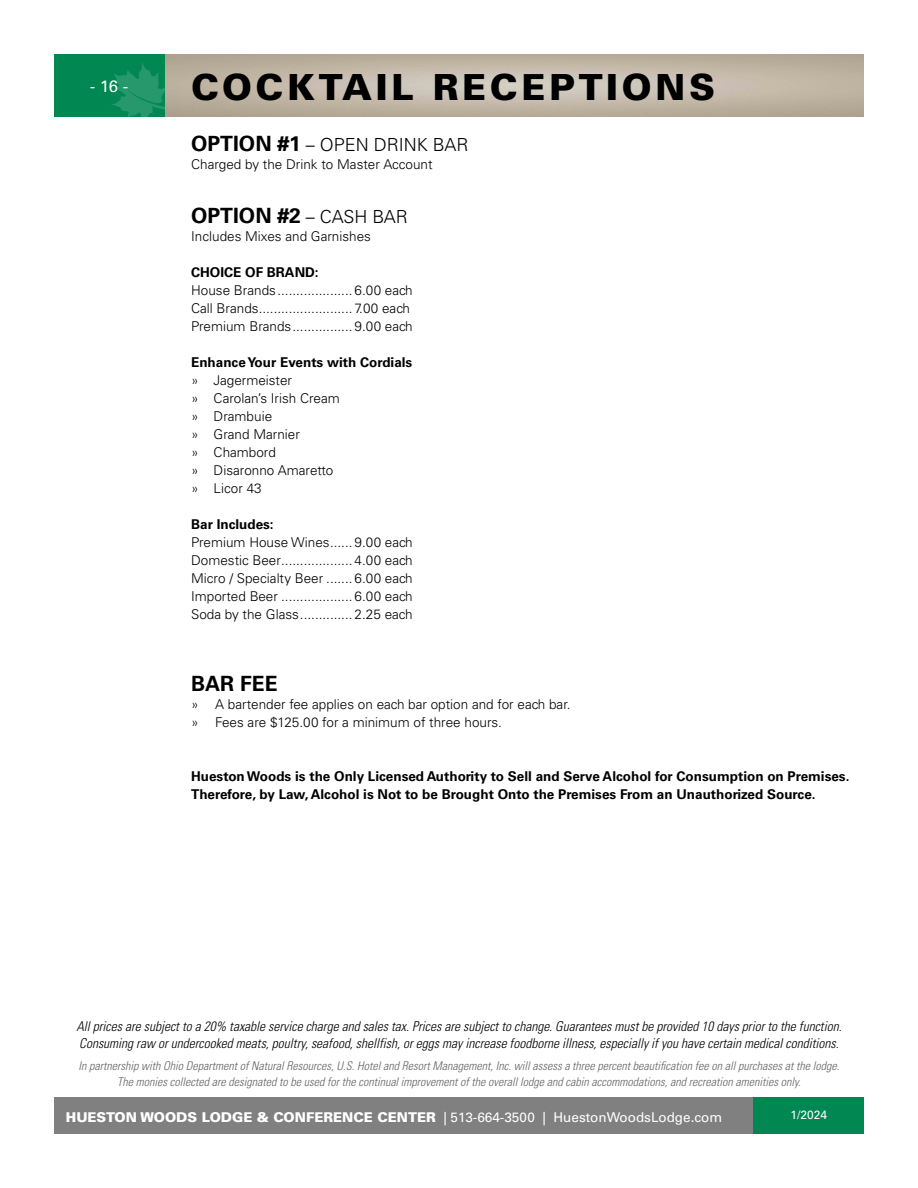
<style>
.page{position:relative;width:918px;height:1188px;background:#fff}
.page>*{position:absolute;margin:0;border:0;box-sizing:border-box;transform-origin:0 0}
.t1{font:900 36px "Univers LT Std";letter-spacing:.1em;color:#000}
.t2{font:700 21px "Univers LT Std";color:#000}
.t3{font:300 18px "Univers LT Std";color:#000}
.t4{font:16.5px "Univers LT Std";color:#fff}
.t5{font:300 13.5px/18px "Univers LT Std";color:#000}
.t6{font:italic 300 condensed 13.5px/16.2px "Univers LT Std";color:#000}
.t7{font:700 13.5px/18px "Univers LT Std";color:#000}
.t8{font:13.5px "Univers LT Std";color:#fff}
.t9{font:italic 300 condensed 12px/16.2px "Univers LT Std";color:#636466;text-align:center}
.t10{font:12px "Univers LT Std";color:#fff}
.s1{font-weight:700;font-size:21px}
.s2{font-weight:300;font-size:18px}
.s3{font-weight:900}
</style>
<div class="page">
<div style="left:54px;top:1097px;width:700px;height:37px;background:#808080"></div>
<img style="left:164px;top:54px;width:700px;height:63px">
<div style="left:54px;top:54px;width:110px;height:63px;background:#008752"></div>
<div style="left:754px;top:1097px;width:110px;height:37px;background:#008752"></div>
<svg style="left:111px;top:62px;width:53px;height:55px"></svg>
<p class="t4" style="left:90px;top:76px;width:40px">- 16 -</p>
<h1 class="t1" style="left:191px;top:64px;width:525px">COCKTAIL RECEPTIONS</h1>
<h3 class="t3" style="left:191px;top:133px;width:279px"><span class="s1">OPTION #1</span> – OPEN DRINK BAR</h3>
<p class="t5" style="left:191px;top:155px;width:243px">Charged by the Drink to Master Account</p>
<h2 class="t2" style="left:191px;top:203px;width:218px">OPTION #2 <span class="s2">– CASH BAR</span></h2>
<p class="t5" style="left:191px;top:227px;width:181px">Includes Mixes and Garnishes</p>
<p class="t7" style="left:191px;top:263px;width:129px">CHOICE OF BRAND:</p>
<p class="t5" style="left:191px;top:281px;width:223px">House Brands.................... 6.00 each<br>Call Brands......................... 7.00 each<br>Premium Brands................ 9.00 each</p>
<p class="t7" style="left:191px;top:353px;width:223px">Enhance Your Events with Cordials</p>
<p class="t5" style="left:191px;top:371px;width:150px">» Jagermeister<br>» Carolan’s Irish Cream » Drambuie<br>» Grand Marnier<br>» Chambord<br>» Disaronno Amaretto » Licor 43</p>
<p class="t7" style="left:191px;top:515px;width:84px">Bar Includes:</p>
<p class="t5" style="left:191px;top:533px;width:223px;text-align:justify">Premium House Wines...... 9.00 each Domestic Beer................... 4.00 each Micro / Specialty Beer ....... 6.00 each Imported Beer ................... 6.00 each Soda by the Glass.............. 2.25 each</p>
<h2 class="t2" style="left:191px;top:671px;width:88px">BAR FEE</h2>
<p class="t5" style="left:191px;top:695px;width:381px">» A bartender fee applies on each bar option and for each bar. » Fees are $125.00 for a minimum of three hours.</p>
<p class="t7" style="left:191px;top:767px;width:660px">Hueston Woods is the Only Licensed Authority to Sell and Serve Alcohol for Consumption on Premises.<br>Therefore, by Law, Alcohol is Not to be Brought Onto the Premises From an Unauthorized Source.</p>
<p class="t6" style="left:76px;top:1019px;width:767px">All prices are subject to a 20% taxable service charge and sales tax. Prices are subject to change. Guarantees must be provided 10 days prior to the function.<br>Consuming raw or undercooked meats, poultry, seafood, shellfish, or eggs may increase foodborne illness, especially if you have certain medical conditions.</p>
<p class="t9" style="left:79px;top:1057px;width:762px">In partnership with Ohio Department of Natural Resources, U.S. Hotel and Resort Management, Inc. will assess a three percent beautification fee on all purchases at the lodge.<br>The monies collected are designated to be used for the continual improvement of the overall lodge and cabin accommodations, and recreation amenities only.</p>
<p class="t8" style="left:66px;top:1109px;width:658px"><span class="s3">HUESTON WOODS LODGE &amp; CONFERENCE CENTER</span> | 513-664-3500 | HuestonWoodsLodge.com</p>
<p class="t10" style="left:791px;top:1108px;width:38px">1/2024</p>
</div>
